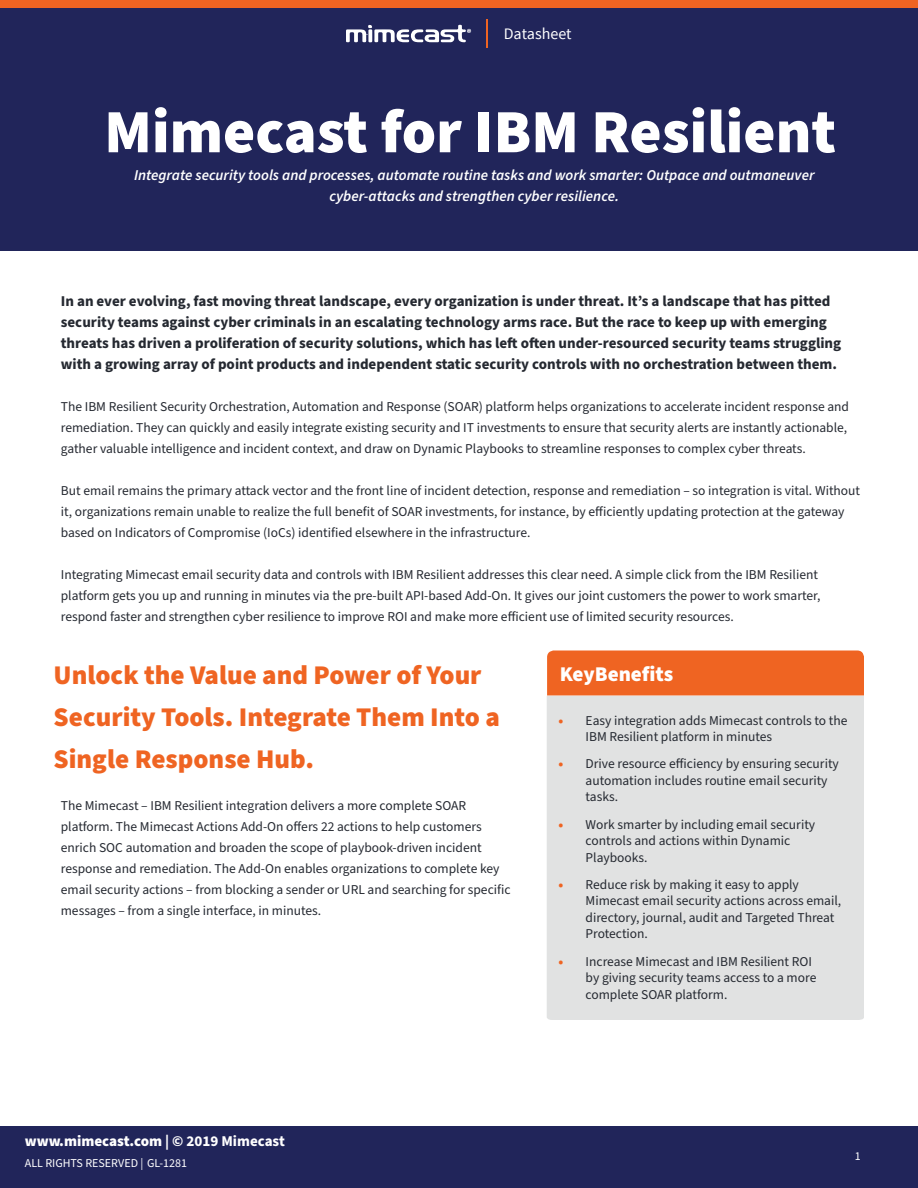
<style>
.page{position:relative;width:918px;height:1188px;background:#fff}
.page>*{position:absolute;margin:0;border:0;box-sizing:border-box;transform-origin:0 0}
.Body_Copy{font:900 61.5px "Source Sans Pro";color:#fff}
.Headline_Copy_Primar{font:900 27px/42px "Source Sans Pro";color:#ef6422}
.t1{font:900 21px "Source Sans Pro";color:#fff}
.t2{font:16.05px "Source Sans Pro";color:#fff}
.Body_Copy-2{font:700 15px/21px "Source Sans Pro";color:#252931}
.Body_Copy-3{font:italic 600 15px/21px "Source Sans Pro";color:#fff;text-align:center}
.t3{font:900 15px "Source Sans Pro";color:#fff}
.Body_Copy-4{font:13.5px/21px "Source Sans Pro";color:#252931}
.Body_Copy-5{font:12px "Source Sans Pro";color:#fff}
.s1{font-weight:900;color:#ef6422}
.s2{font-weight:700}
</style>
<div class="page">
<div style="left:0;top:1126px;width:918px;height:62px;background:#21255a"></div>
<div style="left:0;top:0;width:918px;height:9px;background:#ef6422"></div>
<div style="left:0;top:8px;width:918px;height:243px;background:#21255a"></div>
<svg style="left:346px;top:25px;width:125px;height:17px"></svg>
<svg style="left:487px;top:20px;width:1px;height:28px"></svg>
<div style="left:547px;top:651px;width:317px;height:45px;background:#ef6422"></div>
<div style="left:547px;top:696px;width:317px;height:324px;background:#e1e2e2"></div>
<p class="t2" style="left:504px;top:24px;width:69px">Datasheet</p>
<p class="Body_Copy" style="left:104px;top:89px;width:733px">Mimecast for IBM Resilient</p>
<p class="Body_Copy-3" style="left:134px;top:165px;width:682px">Integrate security tools and processes, automate routine tasks and work smarter: Outpace and outmaneuver cyber-attacks and strengthen cyber resilience.</p>
<p class="Body_Copy-2" style="left:61px;top:291px;width:782px">In an ever evolving, fast moving threat landscape, every organization is under threat. It’s a landscape that has pitted security teams against cyber criminals in an escalating technology arms race. But the race to keep up with emerging threats has driven a proliferation of security solutions, which has left often under-resourced security teams struggling with a growing array of point products and independent static security controls with no orchestration between them.</p>
<p class="Body_Copy-4" style="left:61px;top:396px;width:790px">The IBM Resilient Security Orchestration, Automation and Response (SOAR) platform helps organizations to accelerate incident response and remediation. They can quickly and easily integrate existing security and IT investments to ensure that security alerts are instantly actionable, gather valuable intelligence and incident context, and draw on Dynamic Playbooks to streamline responses to complex cyber threats.</p>
<p class="Body_Copy-4" style="left:61px;top:480px;width:801px">But email remains the primary attack vector and the front line of incident detection, response and remediation – so integration is vital. Without it, organizations remain unable to realize the full benefit of SOAR investments, for instance, by efficiently updating protection at the gateway based on Indicators of Compromise (IoCs) identified elsewhere in the infrastructure.</p>
<p class="Body_Copy-4" style="left:61px;top:564px;width:761px">Integrating Mimecast email security data and controls with IBM Resilient addresses this clear need. A simple click from the IBM Resilient platform gets you up and running in minutes via the pre-built API-based Add-On. It gives our joint customers the power to work smarter, respond faster and strengthen cyber resilience to improve ROI and make more efficient use of limited security resources.</p>
<p class="Headline_Copy_Primar" style="left:54px;top:655px;width:448px">Unlock the Value and Power of Your<br>Security Tools. Integrate Them Into a<br>Single Response Hub.</p>
<p class="Body_Copy-4" style="left:61px;top:795px;width:451px">The Mimecast – IBM Resilient integration delivers a more complete SOAR platform. The Mimecast Actions Add-On offers 22 actions to help customers enrich SOC automation and broaden the scope of playbook-driven incident response and remediation. The Add-On enables organizations to complete key email security actions – from blocking a sender or URL and searching for specific messages – from a single interface, in minutes.</p>
<p class="t1" style="left:560px;top:659px;width:115px">KeyBenefits</p>
<p class="Body_Copy-4" style="left:586px;top:712px;width:263px;line-height:16.5px;text-indent:-27px"><span class="s1">•</span> Easy integration adds Mimecast controls to the<br>IBM Resilient platform in minutes</p>
<p class="Body_Copy-4" style="left:586px;top:756px;width:255px;line-height:16.5px;text-indent:-27px"><span class="s1">•</span> Drive resource efficiency by ensuring security automation includes routine email security tasks.</p>
<p class="Body_Copy-4" style="left:586px;top:816px;width:231px;line-height:16.5px;text-indent:-27px"><span class="s1">•</span> Work smarter by including email security controls and actions within Dynamic<br>Playbooks.</p>
<p class="Body_Copy-4" style="left:586px;top:877px;width:257px;line-height:16.5px;text-indent:-27px"><span class="s1">•</span> Reduce risk by making it easy to apply Mimecast email security actions across email, directory, journal, audit and Targeted Threat Protection.</p>
<p class="Body_Copy-4" style="left:586px;top:953px;width:232px;line-height:16.5px;text-indent:-27px"><span class="s1">•</span> Increase Mimecast and IBM Resilient ROI by giving security teams access to a more complete SOAR platform.</p>
<p class="t3" style="left:25px;top:1131px;width:262px">www.mimecast.com <span class="s2">| © 2019 Mimecast</span></p>
<p class="Body_Copy-5" style="left:25px;top:1155px;width:164px">ALL RIGHTS RESERVED | GL-1281</p>
<p class="Body_Copy-5" style="left:855px;top:1148px;width:7px">1</p>
</div>
